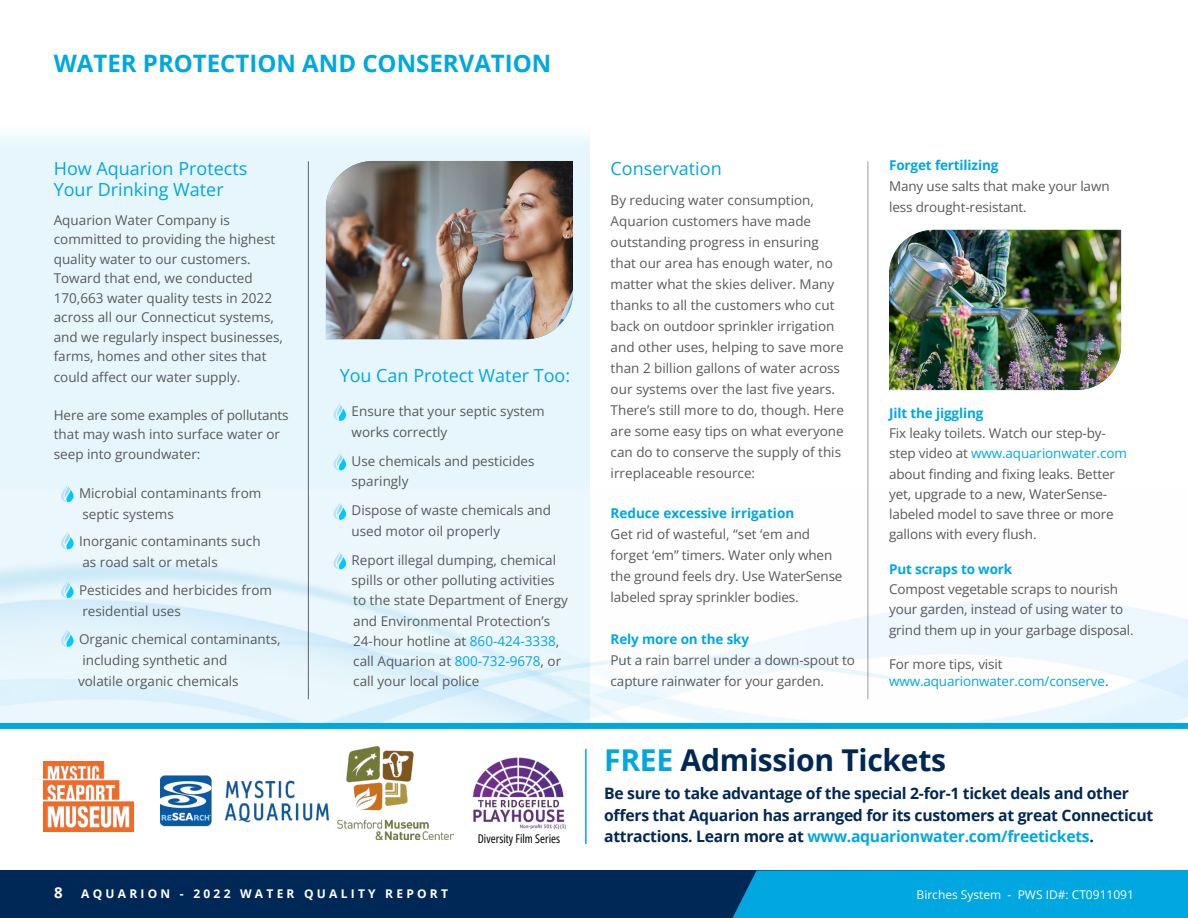
<style>
.page{position:relative;width:1188px;height:918px;background:#fff}
.page>*{position:absolute;margin:0;border:0;box-sizing:border-box;transform-origin:0 0}
.t1{font:700 30.15px "Open Sans";letter-spacing:-.01em;color:#002856}
.t2{font:700 24px "Open Sans";color:#00a7e1}
.t3{font:18px/21.6px "Open Sans";color:#00a7e1}
.t4{font:700 15.75px/21.5px "Open Sans";letter-spacing:-.02em;color:#002856}
.t5{font:700 15.75px "Open Sans";letter-spacing:-.02em;color:#00a7e1}
.t6{font:13.5px/21px "Open Sans";color:#58595b}
.t7{font:700 13.5px "Open Sans";letter-spacing:-.01em;color:#00a7e1}
.t8{font:13.5px/16.5px "Open Sans";letter-spacing:-.01em;color:#00a7e1}
.t9{font:700 12px "Open Sans";letter-spacing:.27em;color:#fff}
.t10{font:12px "Open Sans";color:#fff}
.t11{font:12px "Open Sans";color:#000}
.s1{color:#00a7e1}
.s2{color:#58595b}
.s3{color:#002856}
.s4{font-size:15px}
</style>
<div class="page">
<div style="left:0;top:870px;width:1188px;height:48px;background:#002856"></div>
<div style="left:732px;top:870px;width:456px;height:48px;background:#00a7e1"></div>
<div style="left:0;top:134px;width:589px;height:354px;background:#e6f6fc"></div>
<hr style="left:868px;top:161px;width:1px;height:538px;background:#000">
<svg style="left:61px;top:485px;width:13px;height:17px"></svg>
<svg style="left:61px;top:532px;width:13px;height:17px"></svg>
<svg style="left:61px;top:581px;width:13px;height:17px"></svg>
<svg style="left:61px;top:629px;width:13px;height:18px"></svg>
<svg style="left:333px;top:403px;width:13px;height:18px"></svg>
<svg style="left:333px;top:453px;width:13px;height:17px"></svg>
<svg style="left:333px;top:502px;width:13px;height:18px"></svg>
<svg style="left:333px;top:552px;width:13px;height:17px"></svg>
<img style="left:326px;top:161px;width:247px;height:178px">
<img style="left:889px;top:230px;width:232px;height:160px">
<hr style="left:308px;top:161px;width:1px;height:538px;background:#000">
<img style="left:43px;top:762px;width:91px;height:70px">
<img style="left:161px;top:775px;width:168px;height:52px">
<img style="left:338px;top:747px;width:115px;height:92px">
<img style="left:472px;top:757px;width:94px;height:73px">
<div style="left:0;top:723px;width:1188px;height:6px;background:#00a7e1"></div>
<hr style="left:585px;top:749px;width:2px;height:95px;background:#00a7e1">
<h2 class="t2" style="left:54px;top:46px;width:499px">WATER PROTECTION AND CONSERVATION</h2>
<h3 class="t3" style="left:54px;top:157px;width:195px">How Aquarion Protects<br>Your Drinking Water</h3>
<p class="t6" style="left:54px;top:210px;width:231px;line-height:19.5px">Aquarion Water Company is committed to providing the highest quality water to our customers.<br>Toward that end, we conducted 170,663 water quality tests in 2022 across all our Connecticut systems, and we regularly inspect businesses, farms, homes and other sites that</p>
<p class="t6" style="left:54px;top:366px;width:188px">could affect our water supply.</p>
<p class="t6" style="left:54px;top:405px;width:236px;line-height:19.5px">Here are some examples of pollutants that may wash into surface water or seep into groundwater:</p>
<p class="t6" style="left:79px;top:482px;width:184px">Microbial contaminants from septic systems</p>
<p class="t6" style="left:79px;top:531px;width:183px">Inorganic contaminants such as road salt or metals</p>
<p class="t6" style="left:79px;top:579px;width:194px">Pesticides and herbicides from residential uses</p>
<p class="t6" style="left:79px;top:628px;width:203px">Organic chemical contaminants,</p>
<p class="t6" style="left:82px;top:649px;width:146px">including synthetic and</p>
<p class="t6" style="left:78px;top:670px;width:162px">volatile organic chemicals</p>
<h3 class="t3" style="left:340px;top:364px;width:232px">You Can Protect Water Too:</h3>
<p class="t6" style="left:352px;top:401px;width:195px;line-height:20.2px">Ensure that your septic system works correctly</p>
<p class="t6" style="left:352px;top:451px;width:185px;line-height:20.2px">Use chemicals and pesticides sparingly</p>
<p class="t6" style="left:352px;top:500px;width:201px;line-height:20.2px">Dispose of waste chemicals and used motor oil properly</p>
<p class="t6" style="left:352px;top:550px;width:218px;line-height:20.2px">Report illegal dumping, chemical spills or other polluting activities to the state Department of Energy and Environmental Protection’s<br>24-hour hotline at <span class="s1">860-424-3338</span>, call Aquarion at <span class="s1">800-732-9678</span>, or call your local police</p>
<h3 class="t3" style="left:611px;top:157px;width:113px">Conservation</h3>
<p class="t6" style="left:611px;top:189px;width:235px">By reducing water consumption, Aquarion customers have made outstanding progress in ensuring that our area has enough water, no matter what the skies deliver. Many thanks to all the customers who cut back on outdoor sprinkler irrigation and other uses, helping to save more than 2 billion gallons of water across our systems over the last five years.<br>There’s still more to do, though. Here are some easy tips on what everyone can do to conserve the supply of this irreplaceable resource:</p>
<p class="t7" style="left:611px;top:504px;width:185px">Reduce excessive irrigation</p>
<p class="t6" style="left:611px;top:523px;width:233px">Get rid of wasteful, “set ‘em and forget ‘em” timers. Water only when the ground feels dry. Use WaterSense labeled spray sprinkler bodies.</p>
<p class="t7" style="left:611px;top:630px;width:140px">Rely more on the sky</p>
<p class="t6" style="left:611px;top:649px;width:246px">Put a rain barrel under a down-spout to capture rainwater for your garden.</p>
<p class="t7" style="left:889px;top:156px;width:111px">Forget fertilizing</p>
<p class="t6" style="left:889px;top:176px;width:222px">Many use salts that make your lawn less drought-resistant.</p>
<p class="t7" style="left:889px;top:403px;width:96px">Jilt the jiggling</p>
<p class="t6" style="left:889px;top:423px;width:239px;line-height:20.2px">Fix leaky toilets. Watch our step-by&shy;step video at <span class="s1">www.aquarionwater.com </span>about finding and fixing leaks. Better yet, upgrade to a new, WaterSense&shy;labeled model to save three or more gallons with every fl ush.</p>
<p class="t7" style="left:889px;top:559px;width:125px">Put scraps to work</p>
<p class="t6" style="left:889px;top:579px;width:246px;line-height:20.2px">Compost vegetable scraps to nourish your garden, instead of using water to grind them up in your garbage disposal.</p>
<p class="t8" style="left:889px;top:656px;width:221px"><span class="s2">For more tips, visit </span>www.aquarionwater.com/conserve<span class="s2">.</span></p>
<h1 class="t1" style="left:604px;top:738px;width:343px"><span class="s1">FREE</span> Admission Tickets</h1>
<p class="t4" style="left:604px;top:783px;width:551px">Be sure to take advantage of the special 2-for-1 ticket deals and other offers that Aquarion has arranged for its customers at great Connecticut</p>
<p class="t11" style="left:478px;top:830px;width:84px">Diversity Film Series</p>
<p class="t5" style="left:604px;top:826px;width:491px"><span class="s3">attractions. Learn more at</span> www.aquarionwater.com/freetickets<span class="s3">.</span></p>
<p class="t9" style="left:54px;top:885px;width:396px"><span class="s4">8</span> AQUARION - 2022 WATER QUALITY REPORT</p>
<p class="t10" style="left:917px;top:886px;width:219px">Birches System - PWS ID#: CT0911091</p>
</div>
